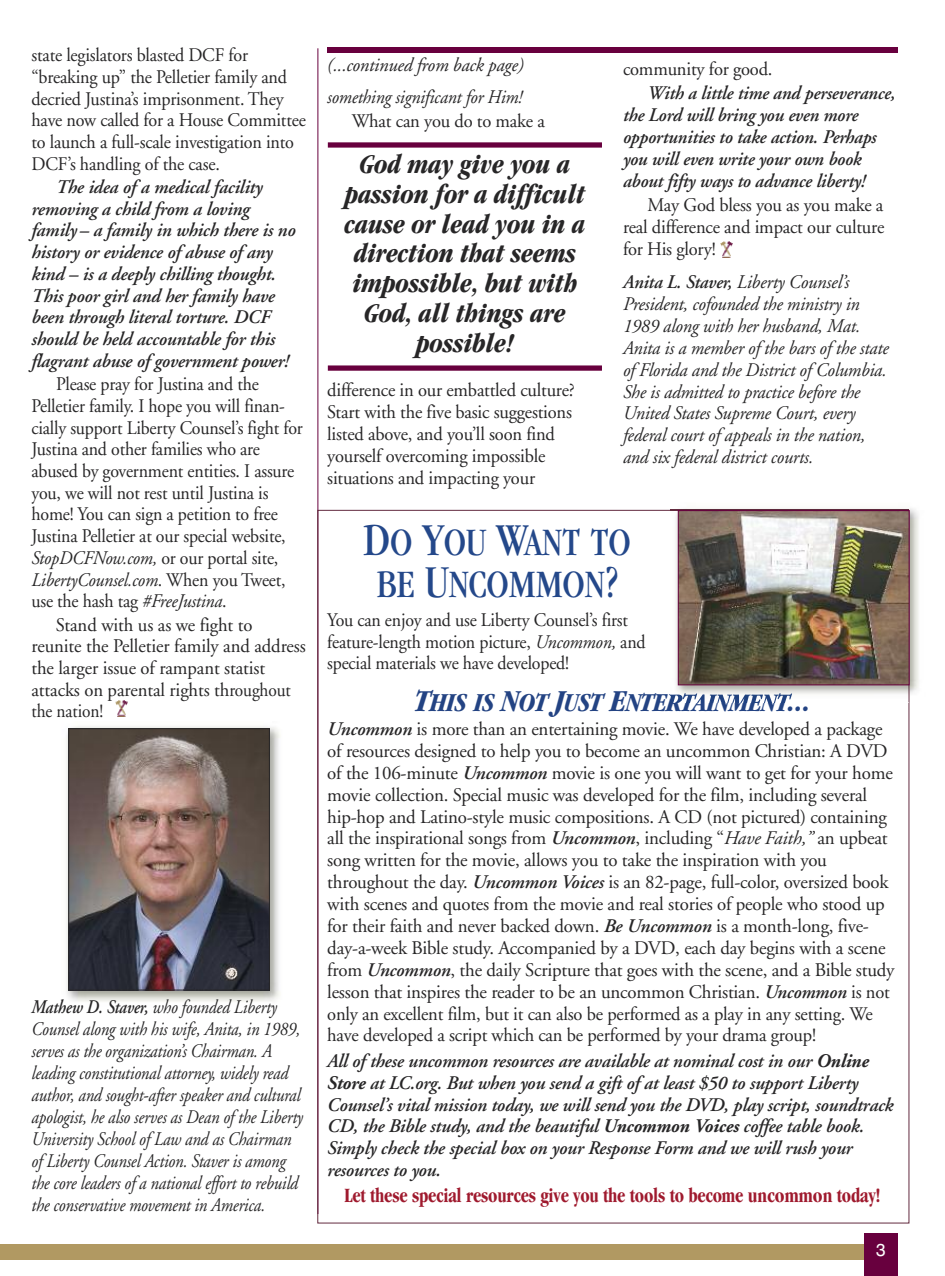
<style>
.page{position:relative;width:945px;height:1276px;background:#fff}
.page>*{position:absolute;margin:0;border:0;box-sizing:border-box;transform-origin:0 0}
.t1{font:condensed 40.25px/42px "Garamond";color:#24488a;text-align:center}
.t2{font:italic 700 condensed 28px/29.8px "Garamond";letter-spacing:-.01em;color:#272627;text-align:center}
.t3{font:italic 700 condensed 26.78px "Garamond";letter-spacing:-.015em;color:#234383}
.t4{font:700 condensed 21px "Garamond";letter-spacing:-.01em;color:#9f1a2e;scale:.89 1}
.t5{font:19.25px/21.9px "Adobe Garamond";letter-spacing:-.01em;color:#272627}
.t6{font:italic 600 19.25px/21.7px "Adobe Garamond";letter-spacing:-.01em;color:#272627}
.t7{font:19.25px/21.7px "Adobe Garamond";letter-spacing:-.01em;color:#272627;scale:.93 1}
.t8{font:italic 19.25px/22.1px "Adobe Garamond";letter-spacing:-.01em;color:#272627;scale:.87 1}
.t9{font:italic 19.25px/21.9px "Adobe Garamond";letter-spacing:-.01em;color:#272627}
.t10{font:19.25px/21.9px "Adobe Garamond";letter-spacing:-.01em;color:#272627;text-align:justify;scale:.96 1}
.t11{font:19.25px/21.7px "Adobe Garamond";letter-spacing:-.01em;color:#272627;scale:.94 1}
.t12{font:italic 600 19.25px/21.9px "Adobe Garamond";letter-spacing:-.01em;color:#272627;scale:.96 1}
.t13{font:italic 19.25px "Adobe Garamond";letter-spacing:-.01em;color:#272627;scale:.93 1}
.t14{font:17.5px "Swiss 721 BT";color:#fff}
.s1{font-style:italic}
.s2{font-weight:600}
.s3{font-size:47.25px}
.s4{font-size:31.5px}
.s5{font-weight:600;font-style:italic}
.s6{font-weight:700}
</style>
<div class="page">
<div style="left:0;top:1244px;width:864px;height:15px;background:#b19962"></div>
<div style="left:864px;top:1233px;width:34px;height:43px;background:#68003e"></div>
<div style="left:327px;top:47px;width:571px;height:5px;background:#68003e"></div>
<img style="left:116px;top:701px;width:12px;height:16px">
<hr style="left:317px;top:48px;width:1px;height:1166px;background:#68003e">
<img style="left:66px;top:726px;width:214px;height:276px">
<img style="left:70px;top:730px;width:198px;height:258px">
<div style="left:68px;top:728px;width:202px;height:262px;border:1px solid #272627"></div>
<div style="left:328px;top:142px;width:274px;height:6px;background:#68003e"></div>
<div style="left:328px;top:365px;width:274px;height:6px;background:#68003e"></div>
<img style="left:720px;top:241px;width:13px;height:16px">
<img style="left:671px;top:508px;width:248px;height:194px">
<img style="left:909px;top:685px;width:1px;height:17px">
<img style="left:680px;top:512px;width:228px;height:171px">
<div style="left:678px;top:510px;width:232px;height:175px;border:1px solid #68003e"></div>
<p class="t11" style="left:32px;top:46px;width:293px">state legislators blasted DCF for “breaking up” the Pelletier family and decried Justina’s imprisonment. They have now called for a House Committee to launch a full-scale investigation into DCF’s handling of the case.</p>
<p class="t6" style="left:32px;top:178px;width:266px;text-indent:24px">The idea of a medical facility removing a child from a loving family – a family in which there is no history or evidence of abuse of any kind – is a deeply chilling thought.<br>This poor girl and her family have been through literal torture. DCF should be held accountable for this flagrant abuse of government power!</p>
<p class="t7" style="left:32px;top:375px;width:293px;text-indent:24px">Please pray for Justina and the Pelletier family. I hope you will finan&shy;cially support Liberty Counsel’s fight for Justina and other families who are abused by government entities. I assure you, we will not rest until Justina is home! You can sign a petition to free Justina Pelletier at our special website, <span class="s1">StopDCFNow.com,</span> or our portal site, <span class="s1">LibertyCounsel.com</span>. When you Tweet, use the hash tag <span class="s1">#FreeJustina</span>.</p>
<p class="t5" style="left:31px;top:615px;width:276px;text-indent:24px">Stand with us as we fight to reunite the Pelletier family and address the larger issue of rampant statist attacks on parental rights throughout the nation!</p>
<p class="t8" style="left:31px;top:997px;width:314px"><span class="s2">Mathew D. Staver,</span> who founded Liberty Counsel along with his wife, Anita, in 1989, serves as the organization’s Chairman. A leading constitutional attorney, widely read author, and sought-after speaker and cultural apologist, he also serves as Dean of the Liberty University School of Law and as Chairman of Liberty Counsel Action. Staver is among the core leaders of a national effort to rebuild the conservative movement in America.</p>
<p class="t9" style="left:327px;top:56px;width:198px">(...continued from back page)</p>
<p class="t10" style="left:623px;top:59px;width:157px">community for good.</p>
<p class="t12" style="left:623px;top:84px;width:285px;text-indent:25px">With a little time and perseverance, the Lord will bring you even more opportunities to take action. Perhaps you will even write your own book about fifty ways to advance liberty!</p>
<p class="t10" style="left:623px;top:196px;width:274px;text-indent:24px">May God bless you as you make a real difference and impact our culture for His glory!</p>
<p class="t9" style="left:623px;top:273px;width:267px"><span class="s2">Anita L. Staver,</span> Liberty Counsel’s President, cofounded the ministry in 1989 along with her husband, Mat.<br>Anita is a member of the bars of the state of Florida and the District of Columbia.<br>She is admitted to practice before the United States Supreme Court, every federal court of appeals in the nation, and six federal district courts.</p>
<p class="t13" style="left:327px;top:89px;width:211px">something significant for Him!</p>
<p class="t10" style="left:352px;top:112px;width:203px">What can you do to make a</p>
<h2 class="t2" style="left:344px;top:151px;width:242px">God may give you a passion for a difficult cause or lead you in a direction that seems impossible, but with<br>God, all things are possible!</h2>
<p class="t10" style="left:327px;top:381px;width:259px;text-align:left">difference in our embattled culture?<br>Start with the five basic suggestions listed above, and you’ll soon find yourself overcoming impossible situations and impacting your</p>
<h1 class="t1" style="left:364px;top:524px;width:269px"><span class="s3">D</span>O <span class="s3">Y</span>OU <span class="s3">W</span>ANT TO<br>BE <span class="s3">U</span>NCOMMON<span class="s3">?</span></h1>
<p class="t7" style="left:327px;top:610px;width:344px">You can enjoy and use Liberty Counsel’s first feature-length motion picture, <span class="s1">Uncommon,</span> and special materials we have developed!</p>
<h3 class="t3" style="left:415px;top:693px;width:397px"><span class="s4">T</span>HIS IS <span class="s4">N</span>OT <span class="s4">J</span>UST <span class="s4">E</span>NTERTAINMENT<span class="s4">...</span></h3>
<p class="t5" style="left:327px;top:720px;width:569px"><span class="s5">Uncommon</span> is more than an entertaining movie. We have developed a package of resources designed to help you to become an uncommon Christian: A DVD of the 106-minute <span class="s5">Uncommon</span> movie is one you will want to get for your home movie collection. Special music was developed for the film, including several hip-hop and Latino-style music compositions. A CD (not pictured) containing all the inspirational songs from <span class="s5">Uncommon</span>, including “<span class="s1">Have Faith,”</span> an upbeat song written for the movie, allows you to take the inspiration with you throughout the day. <span class="s5">Uncommon Voices</span> is an 82-page, full-color, oversized book with scenes and quotes from the movie and real stories of people who stood up for their faith and never backed down. <span class="s5">Be Uncommon</span> is a month-long, five&shy;day-a-week Bible study. Accompanied by a DVD, each day begins with a scene from <span class="s5">Uncommon</span>, the daily Scripture that goes with the scene, and a Bible study lesson that inspires the reader to be an uncommon Christian. <span class="s5">Uncommon</span> is not only an excellent film, but it can also be performed as a play in any setting. We have developed a script which can be performed by your drama group!</p>
<p class="t6" style="left:327px;top:1051px;width:568px">All of these uncommon resources are available at nominal cost in our <span class="s6">Online Store</span> at LC.org. But when you send a gift of at least $50 to support Liberty Counsel’s vital mission today, we will send you the DVD, play script, soundtrack CD, the Bible study, and the beautiful <span class="s6">Uncommon Voices</span> coffee table book.<br>Simply check the special box on your Response Form and we will rush your resources to you.</p>
<p class="t4" style="left:344px;top:1187px;width:604px">Let these special resources give you the tools to become uncommon today!</p>
<p class="t14" style="left:876px;top:1239px;width:11px">3</p>
</div>
